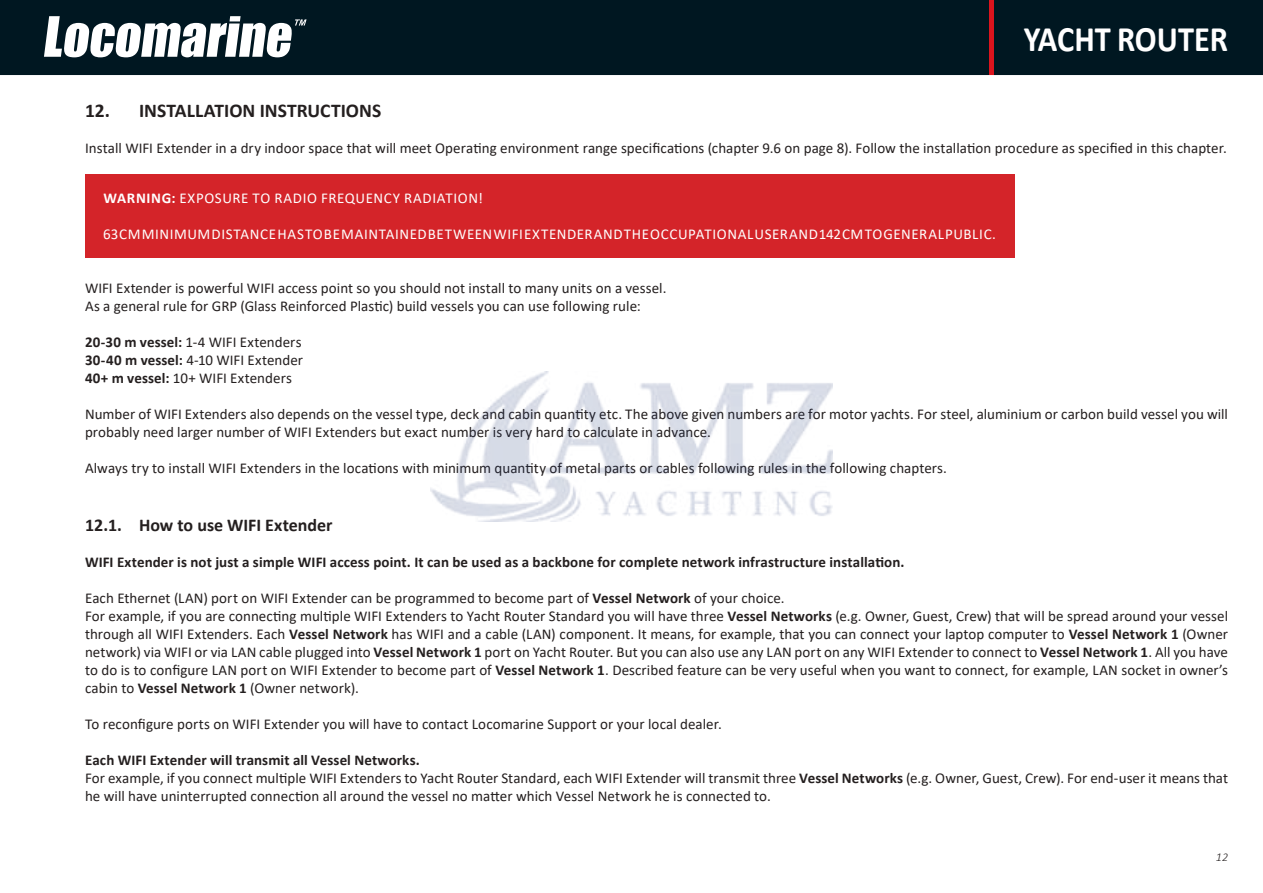
<style>
.page{position:relative;width:1263px;height:893px;background:#fff}
.page>*{position:absolute;margin:0;border:0;box-sizing:border-box;transform-origin:0 0}
.t1{font:700 36px "Calibri";color:#fff;scale:.9 1}
.t2{font:700 19.5px "Calibri";color:#241f1f}
.t3{font:700 18px "Calibri";color:#241f1f}
.t4{font:15px/18px "Calibri";letter-spacing:.005em;color:#241f1f}
.t5{font:15px "Calibri";letter-spacing:.04em;color:#fff}
.t6{font:700 15px "Calibri";letter-spacing:.005em;color:#241f1f}
.t7{font:italic 300 12px "Calibri";color:#241f1f}
.s1{font-weight:700}
</style>
<div class="page">
<div style="left:0;top:0;width:1263px;height:76px;background:#001721"></div>
<svg style="left:44px;top:16px;width:263px;height:41px"></svg>
<div style="left:989px;top:0;width:5px;height:76px;background:#db141d"></div>
<hr style="left:0;top:75px;width:1263px;height:2px;background:#fff">
<div style="left:85px;top:174px;width:929px;height:83px;background:#d42429"></div>
<img style="left:430px;top:371px;width:402px;height:150px">
<h1 class="t1" style="left:1024px;top:13px;width:228px">YACHT ROUTER</h1>
<h2 class="t2" style="left:85px;top:97px;width:298px">12. INSTALLATION INSTRUCTIONS</h2>
<p class="t4" style="left:85px;top:140px;width:1143px">Install WIFI Extender in a dry indoor space that will meet Operating environment range specifications (chapter 9.6 on page 8). Follow the installation procedure as specified in this chapter.</p>
<p class="t5" style="left:103px;top:188px;width:381px"><span class="s1">WARNING:</span> EXPOSURE TO RADIO FREQUENCY RADIATION!</p>
<p class="t5" style="left:103px;top:224px;width:894px">63 CM MINIMUM DISTANCE HAS TO BE MAINTAINED BETWEEN WIFI EXTENDER AND THE OCCUPATIONAL USER AND 142 CM TO GENERAL PUBLIC.</p>
<p class="t4" style="left:85px;top:280px;width:583px">WIFI Extender is powerful WIFI access point so you should not install to many units on a vessel.<br>As a general rule for GRP (Glass Reinforced Plastic) build vessels you can use following rule:</p>
<p class="t4" style="left:85px;top:334px;width:220px;text-align:justify"><span class="s1">20-30 m vessel:</span> 1-4 WIFI Extenders <span class="s1">30-40 m vessel:</span> 4-10 WIFI Extender <span class="s1">40+ m vessel:</span> 10+ WIFI Extenders</p>
<p class="t4" style="left:85px;top:406px;width:1144px">Number of WIFI Extenders also depends on the vessel type, deck and cabin quantity etc. The above given numbers are for motor yachts. For steel, aluminium or carbon build vessel you will probably need larger number of WIFI Extenders but exact number is very hard to calculate in advance.</p>
<p class="t4" style="left:85px;top:460px;width:863px">Always try to install WIFI Extenders in the locations with minimum quantity of metal parts or cables following rules in the following chapters.</p>
<p class="t3" style="left:85px;top:512px;width:249px">12.1. How to use WIFI Extender</p>
<p class="t6" style="left:85px;top:551px;width:821px">WIFI Extender is not just a simple WIFI access point. It can be used as a backbone for complete network infrastructure installation.</p>
<p class="t4" style="left:85px;top:589px;width:1144px">Each Ethernet (LAN) port on WIFI Extender can be programmed to become part of <span class="s1">Vessel Network</span> of your choice.<br>For example, if you are connecting multiple WIFI Extenders to Yacht Router Standard you will have three <span class="s1">Vessel Networks</span> (e.g. Owner, Guest, Crew) that will be spread around your vessel through all WIFI Extenders. Each <span class="s1">Vessel Network</span> has WIFI and a cable (LAN) component. It means, for example, that you can connect your laptop computer to <span class="s1">Vessel Network 1</span> (Owner network) via WIFI or via LAN cable plugged into <span class="s1">Vessel Network 1</span> port on Yacht Router. But you can also use any LAN port on any WIFI Extender to connect to <span class="s1">Vessel Network 1</span>. All you have to do is to configure LAN port on WIFI Extender to become part of <span class="s1">Vessel Network 1</span>. Described feature can be very useful when you want to connect, for example, LAN socket in owner’s cabin to <span class="s1">Vessel Network 1</span> (Owner network).</p>
<p class="t4" style="left:85px;top:715px;width:638px">To reconfigure ports on WIFI Extender you will have to contact Locomarine Support or your local dealer.</p>
<p class="t4" style="left:85px;top:751px;width:1144px"><span class="s1">Each WIFI Extender will transmit all Vessel Networks.<br></span>For example, if you connect multiple WIFI Extenders to Yacht Router Standard, each WIFI Extender will transmit three <span class="s1">Vessel Networks</span> (e.g. Owner, Guest, Crew). For end-user it means that he will have uninterrupted connection all around the vessel no matter which Vessel Network he is connected to.</p>
<p class="t7" style="left:1216px;top:850px;width:14px">12</p>
</div>
